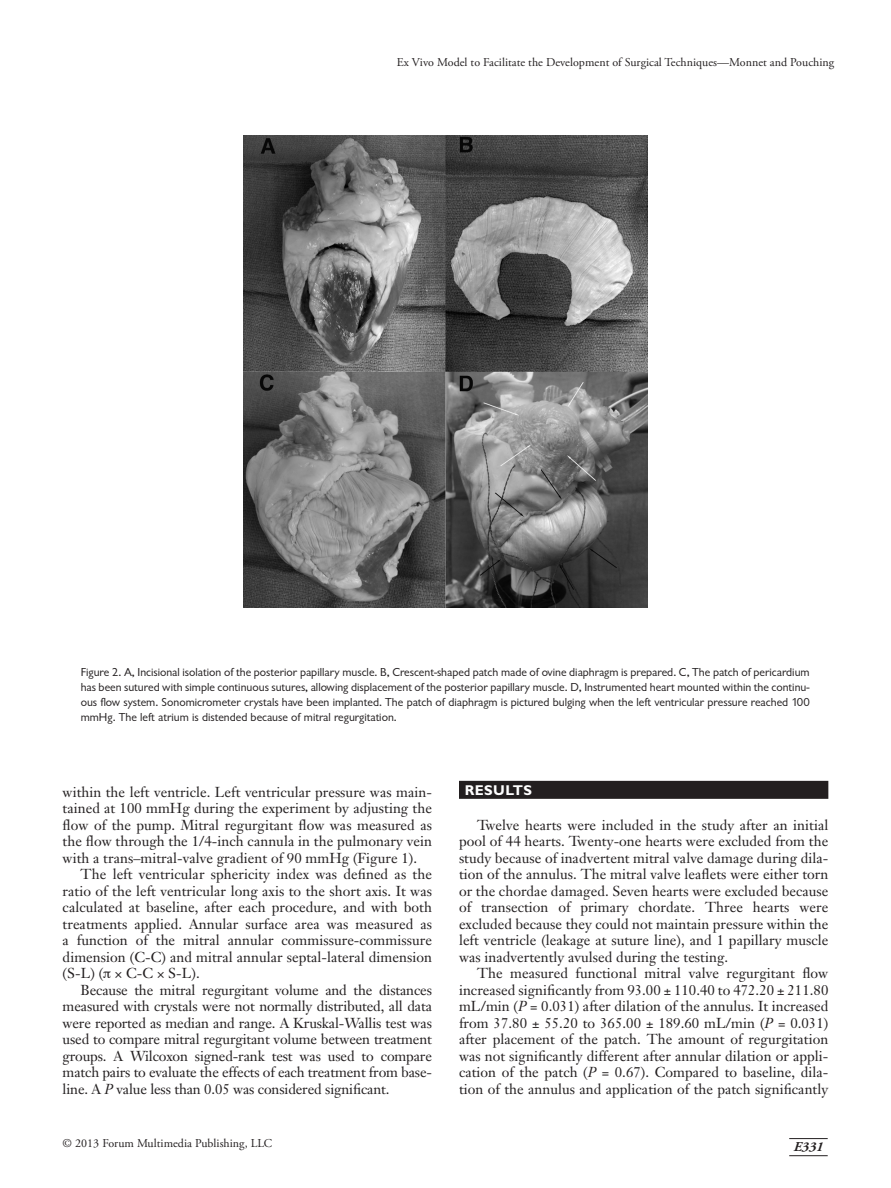
<style>
.page{position:relative;width:891px;height:1188px;background:#fff}
.page>*{position:absolute;margin:0;border:0;box-sizing:border-box;transform-origin:0 0}
.Body_Text{font:14.25px/16.5px "Janson Text";letter-spacing:.005em;color:#231f20;text-align:justify}
.t1{font:700 14.25px "Gill Sans";letter-spacing:.03em;color:#fff}
.Page_Numbers{font:italic 700 13.5px "Adobe Garamond Pro";color:#231f20}
.Figure_Legend{font:12px/15px "Classical Sans Regular DTC";color:#231f20;text-align:justify}
.t2{font:12px "Adobe Garamond Pro";letter-spacing:.005em;color:#231f20}
.s1{font-style:italic}
</style>
<div class="page">
<hr style="left:789px;top:1138px;width:39px;height:1px;background:#231f20">
<hr style="left:789px;top:1155px;width:39px;height:1px;background:#231f20">
<div style="left:459px;top:781px;width:369px;height:18px;background:#231f20"></div>
<img style="left:243px;top:136px;width:405px;height:472px">
<p class="t2" style="left:397px;top:55px;width:439px">Ex Vivo Model to Facilitate the Development of Surgical Techniques—Monnet and Pouching</p>
<p class="Figure_Legend" style="left:81px;top:665px;width:731px">Figure 2. A, Incisional isolation of the posterior papillary muscle. B, Crescent-shaped patch made of ovine diaphragm is prepared. C, The patch of pericardium has been sutured with simple continuous sutures, allowing displacement of the posterior papillary muscle. D, Instrumented heart mounted within the continu&shy;ous flow system. Sonomicrometer crystals have been implanted. The patch of diaphragm is pictured bulging when the left ventricular pressure reached 100 mmHg. The left atrium is distended because of mitral regurgitation.</p>
<p class="Body_Text" style="left:63px;top:783px;width:371px">within the left ventricle. Left ventricular pressure was main&shy;tained at 100 mmHg during the experiment by adjusting the flow of the pump. Mitral regurgitant flow was measured as the flow through the 1/4-inch cannula in the pulmonary vein with a trans–mitral-valve gradient of 90 mmHg (Figure 1).</p>
<p class="Body_Text" style="left:63px;top:866px;width:371px;text-indent:18px">The left ventricular sphericity index was defined as the ratio of the left ventricular long axis to the short axis. It was calculated at baseline, after each procedure, and with both treatments applied. Annular surface area was measured as a function of the mitral annular commissure-commissure dimension (C-C) and mitral annular septal-lateral dimension (S-L) ( × C-C × S-L).</p>
<p class="Body_Text" style="left:63px;top:981px;width:371px;text-indent:18px">Because the mitral regurgitant volume and the distances measured with crystals were not normally distributed, all data were reported as median and range. A Kruskal-Wallis test was used to compare mitral regurgitant volume between treatment groups. A Wilcoxon signed-rank test was used to compare match pairs to evaluate the effects of each treatment from base&shy;line. A <span class="s1">P</span> value less than 0.05 was considered significant.</p>
<h1 class="t1" style="left:465px;top:782px;width:69px">RESULTS</h1>
<p class="Body_Text" style="left:459px;top:816px;width:371px;text-indent:18px">Twelve hearts were included in the study after an initial pool of 44 hearts. Twenty-one hearts were excluded from the study because of inadvertent mitral valve damage during dila&shy;tion of the annulus. The mitral valve leaflets were either torn or the chordae damaged. Seven hearts were excluded because of transection of primary chordate. Three hearts were excluded because they could not maintain pressure within the left ventricle (leakage at suture line), and 1 papillary muscle was inadvertently avulsed during the testing.</p>
<p class="Body_Text" style="left:459px;top:965px;width:371px;text-indent:18px">The measured functional mitral valve regurgitant flow increased significantly from 93.00 ± 110.40 to 472.20 ± 211.80 mL/min (<span class="s1">P</span> = 0.031) after dilation of the annulus. It increased from 37.80 ± 55.20 to 365.00 ± 189.60 mL/min (<span class="s1">P</span> = 0.031) after placement of the patch. The amount of regurgitation was not significantly different after annular dilation or appli&shy;cation of the patch (<span class="s1">P</span> = 0.67). Compared to baseline, dila&shy;tion of the annulus and application of the patch significantly</p>
<p class="t2" style="left:63px;top:1136px;width:211px">© 2013 Forum Multimedia Publishing, LLC</p>
<p class="Page_Numbers" style="left:794px;top:1139px;width:31px">E331</p>
</div>
